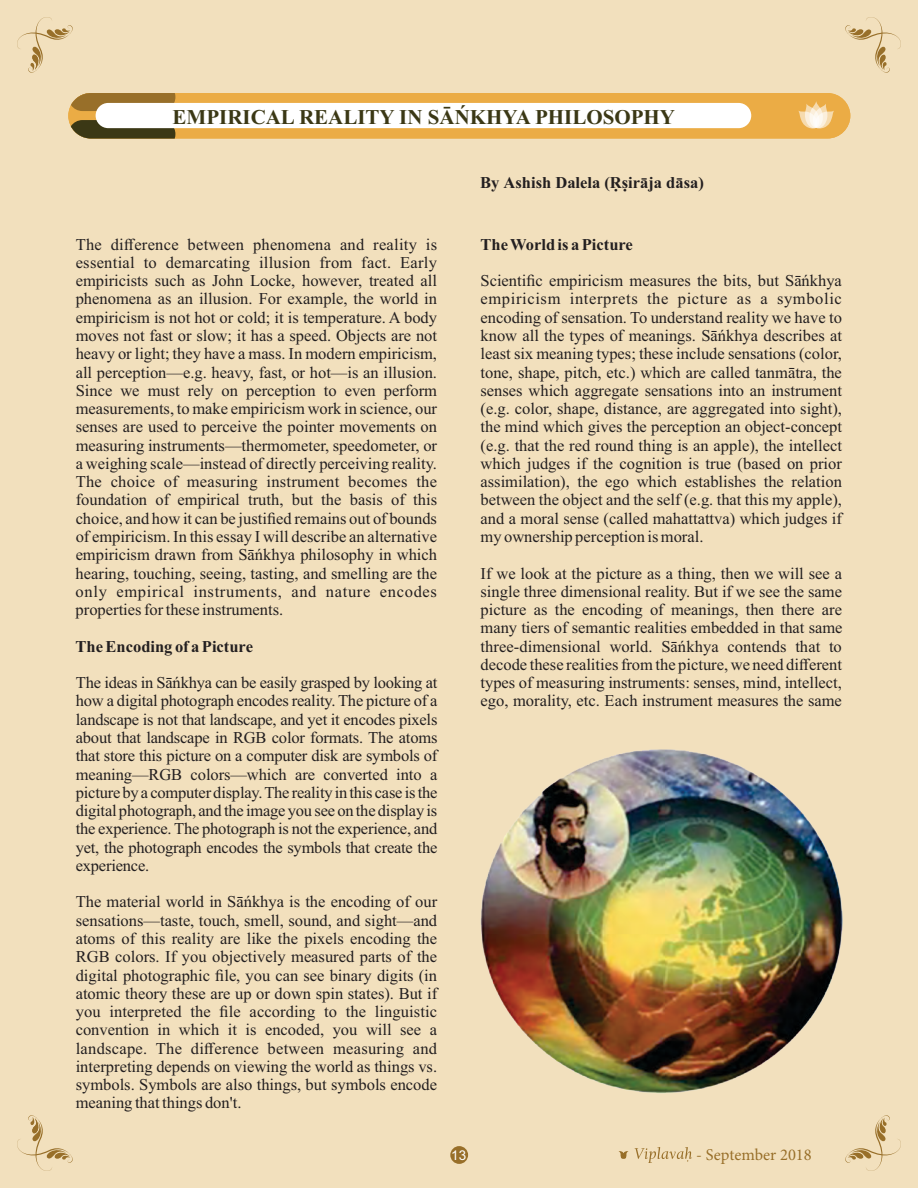
<style>
.page{position:relative;width:918px;height:1188px;background:#f2e0bd}
.page>*{position:absolute;margin:0;border:0;box-sizing:border-box;transform-origin:0 0}
.t1{font:700 21px "Times New Roman";color:#3b3815}
.t2{font:16.5px/18.3px "Times New Roman";color:#231f20;text-align:justify}
.t3{font:700 16.5px "Times New Roman";color:#231f20}
.t4{font:16.5px "Minion Pro";color:#986f29}
.t5{font:13.5px "Arial";color:#fff}
</style>
<div class="page">
<svg style="left:843px;top:0;width:75px;height:75px;background:#ecd9b4"></svg>
<svg style="left:0;top:0;width:75px;height:75px;background:#ecd9b3"></svg>
<svg style="left:843px;top:1113px;width:75px;height:75px;background:#ecd9b4"></svg>
<svg style="left:0;top:1113px;width:75px;height:75px;background:#ecd9b3"></svg>
<div style="left:450px;top:1146px;width:18px;height:18px;background:#986f29;border-radius:50%"></div>
<div style="left:68px;top:93px;width:782px;height:45px;background:#ebac45;border-radius:23px"></div>
<svg style="left:71px;top:93px;width:104px;height:18px"></svg>
<svg style="left:71px;top:120px;width:104px;height:18px"></svg>
<div style="left:96px;top:103px;width:655px;height:25px;background:#fff;border-radius:13px"></div>
<svg style="left:798px;top:101px;width:36px;height:28px"></svg>
<svg style="left:619px;top:1151px;width:10px;height:8px"></svg>
<svg style="left:635px;top:1147px;width:57px;height:16px"></svg>
<img style="left:480px;top:749px;width:362px;height:344px">
<p class="t1" style="left:173px;top:110px;width:504px">EMPIRICAL REALITY IN SĀŃKHYA PHILOSOPHY</p>
<p class="t3" style="left:480px;top:177px;width:225px">By Ashish Dalela (Ṛṣirāja dāsa)</p>
<p class="t2" style="left:76px;top:237px;width:363px">The difference between phenomena and reality is essential to demarcating illusion from fact. Early empiricists such as John Locke, however, treated all phenomena as an illusion. For example, the world in empiricism is not hot or cold; it is temperature. A body moves not fast or slow; it has a speed. Objects are not heavy or light; they have a mass. In modern empiricism, all perception—e.g. heavy, fast, or hot—is an illusion.<br>Since we must rely on perception to even perform measurements, to make empiricism work in science, our senses are used to perceive the pointer movements on measuring instruments—thermometer, speedometer, or a weighing scale—instead of directly perceiving reality.<br>The choice of measuring instrument becomes the foundation of empirical truth, but the basis of this choice, and how it can be justified remains out of bounds of empiricism. In this essay I will describe an alternative empiricism drawn from Sāńkhya philosophy in which hearing, touching, seeing, tasting, and smelling are the only empirical instruments, and nature encodes properties for these instruments.</p>
<p class="t3" style="left:76px;top:640px;width:179px">The Encoding of a Picture</p>
<p class="t2" style="left:76px;top:675px;width:363px">The ideas in Sāńkhya can be easily grasped by looking at how a digital photograph encodes reality. The picture of a landscape is not that landscape, and yet it encodes pixels about that landscape in RGB color formats. The atoms that store this picture on a computer disk are symbols of meaning—RGB colors—which are converted into a picture by a computer display.The reality in this case isthe digital photograph, and the image you see on the display is the experience. The photograph is not the experience, and yet, the photograph encodes the symbols that create the experience.</p>
<p class="t2" style="left:76px;top:894px;width:363px">The material world in Sāńkhya is the encoding of our sensations—taste, touch, smell, sound, and sight—and atoms of this reality are like the pixels encoding the RGB colors. If you objectively measured parts of the digital photographic file, you can see binary digits (in atomic theory these are up or down spin states). But if you interpreted the file according to the linguistic convention in which it is encoded, you will see a landscape. The difference between measuring and interpreting depends on viewing the world as things vs. symbols. Symbols are also things, but symbols encode meaning that things don't.</p>
<p class="t5" style="left:451px;top:1150px;width:17px">13</p>
<p class="t3" style="left:481px;top:238px;width:154px">The World is a Picture</p>
<p class="t2" style="left:481px;top:273px;width:363px">Scientific empiricism measures the bits, but Sāńkhya empiricism interprets the picture as a symbolic encoding of sensation. To understand reality we have to know all the types of meanings. Sāńkhya describes at least six meaning types; these include sensations (color, tone, shape, pitch, etc.) which are called tanmātra, the senses which aggregate sensations into an instrument (e.g. color, shape, distance, are aggregated into sight), the mind which gives the perception an object-concept (e.g. that the red round thing is an apple), the intellect which judges if the cognition is true (based on prior assimilation), the ego which establishes the relation between the object and the self (e.g. that this my apple), and a moral sense (called mahattattva) which judges if my ownership perception is moral.</p>
<p class="t2" style="left:481px;top:565px;width:364px">If we look at the picture as a thing, then we will see a single three dimensional reality. But if we see the same picture as the encoding of meanings, then there are many tiers of semantic realities embedded in that same three-dimensional world. Sāńkhya contends that to decode these realities from the picture, we need different types of measuring instruments: senses, mind, intellect, ego, morality, etc. Each instrument measures the same</p>
<p class="t4" style="left:696px;top:1148px;width:117px">- September 2018</p>
</div>
